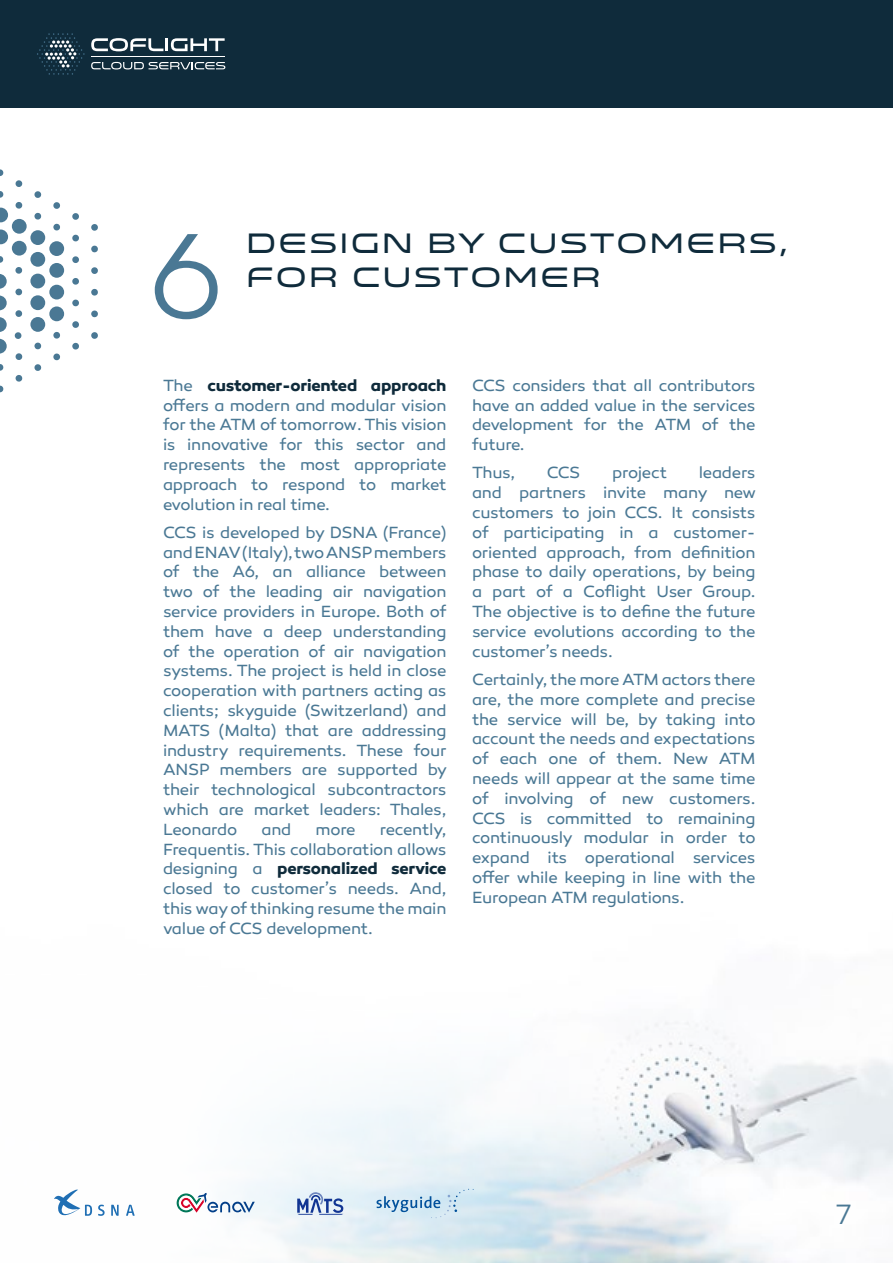
<style>
.page{position:relative;width:893px;height:1263px;background:#fff}
.page>*{position:absolute;margin:0;border:0;box-sizing:border-box;transform-origin:0 0}
.t1{font:300 122.55px "Canaro";color:#4a7894}
.t2{font:28.5px "Venera 700";letter-spacing:.1em;color:#0f2b3b}
.t3{font:300 28.5px "Canaro";color:#4a7894}
.t4{font:16.5px/19.8px "Canaro";letter-spacing:-.015em;color:#4a7894;text-align:justify}
.s1{font-weight:700;color:#0f2b3b}
</style>
<div class="page">
<img style="left:75px;top:1021px;width:818px;height:242px">
<div style="left:0;top:0;width:893px;height:107px;background:#0f2b3b"></div>
<hr style="left:91px;top:56px;width:134px;height:1px;background:#fff">
<svg style="left:37px;top:33px;width:48px;height:42px"></svg>
<svg style="left:91px;top:62px;width:134px;height:7px"></svg>
<svg style="left:91px;top:38px;width:134px;height:13px"></svg>
<svg style="left:98px;top:1204px;width:7px;height:12px"></svg>
<svg style="left:126px;top:1204px;width:9px;height:12px"></svg>
<svg style="left:111px;top:1204px;width:8px;height:12px"></svg>
<svg style="left:54px;top:1190px;width:38px;height:26px"></svg>
<svg style="left:177px;top:1193px;width:78px;height:19px"></svg>
<svg style="left:376px;top:1189px;width:98px;height:29px"></svg>
<svg style="left:297px;top:1192px;width:46px;height:23px"></svg>
<svg style="left:16px;top:202px;width:6px;height:7px"></svg>
<svg style="left:16px;top:180px;width:6px;height:7px"></svg>
<svg style="left:0;top:191px;width:4px;height:7px"></svg>
<svg style="left:0;top:169px;width:4px;height:7px"></svg>
<svg style="left:91px;top:332px;width:7px;height:7px"></svg>
<svg style="left:72px;top:342px;width:7px;height:8px"></svg>
<svg style="left:91px;top:310px;width:7px;height:8px"></svg>
<svg style="left:72px;top:321px;width:7px;height:7px"></svg>
<svg style="left:91px;top:289px;width:7px;height:7px"></svg>
<svg style="left:72px;top:299px;width:7px;height:7px"></svg>
<svg style="left:53px;top:332px;width:7px;height:7px"></svg>
<svg style="left:72px;top:278px;width:7px;height:7px"></svg>
<svg style="left:91px;top:267px;width:7px;height:7px"></svg>
<svg style="left:91px;top:246px;width:7px;height:7px"></svg>
<svg style="left:72px;top:256px;width:7px;height:7px"></svg>
<svg style="left:91px;top:224px;width:7px;height:7px"></svg>
<svg style="left:72px;top:235px;width:7px;height:7px"></svg>
<svg style="left:72px;top:213px;width:7px;height:7px"></svg>
<svg style="left:53px;top:224px;width:7px;height:7px"></svg>
<svg style="left:53px;top:202px;width:7px;height:7px"></svg>
<svg style="left:34px;top:213px;width:8px;height:7px"></svg>
<svg style="left:34px;top:191px;width:7px;height:7px"></svg>
<svg style="left:16px;top:375px;width:7px;height:7px"></svg>
<svg style="left:0;top:385px;width:4px;height:8px"></svg>
<svg style="left:0;top:364px;width:4px;height:7px"></svg>
<svg style="left:34px;top:364px;width:8px;height:7px"></svg>
<svg style="left:34px;top:342px;width:8px;height:8px"></svg>
<svg style="left:16px;top:353px;width:7px;height:7px"></svg>
<svg style="left:53px;top:353px;width:7px;height:7px"></svg>
<svg style="left:15px;top:267px;width:7px;height:7px"></svg>
<svg style="left:0;top:256px;width:4px;height:7px"></svg>
<svg style="left:15px;top:332px;width:7px;height:7px"></svg>
<svg style="left:15px;top:310px;width:8px;height:7px"></svg>
<svg style="left:15px;top:288px;width:8px;height:7px"></svg>
<div style="left:49px;top:306px;width:15px;height:15px;background:#4a7894;border-radius:50%"></div>
<div style="left:30px;top:317px;width:15px;height:15px;background:#4a7894;border-radius:50%"></div>
<svg style="left:0;top:339px;width:7px;height:15px"></svg>
<svg style="left:0;top:317px;width:7px;height:15px"></svg>
<svg style="left:0;top:296px;width:7px;height:14px"></svg>
<svg style="left:0;top:274px;width:7px;height:15px"></svg>
<div style="left:30px;top:295px;width:15px;height:15px;background:#4a7894;border-radius:50%"></div>
<div style="left:30px;top:274px;width:15px;height:14px;background:#4a7894;border-radius:50%"></div>
<div style="left:30px;top:252px;width:15px;height:15px;background:#4a7894;border-radius:50%"></div>
<div style="left:12px;top:241px;width:15px;height:15px;background:#4a7894;border-radius:50%"></div>
<div style="left:12px;top:219px;width:15px;height:15px;background:#4a7894;border-radius:50%"></div>
<svg style="left:0;top:229px;width:8px;height:15px"></svg>
<svg style="left:0;top:208px;width:8px;height:14px"></svg>
<div style="left:30px;top:230px;width:15px;height:15px;background:#4a7894;border-radius:50%"></div>
<div style="left:49px;top:285px;width:15px;height:14px;background:#4a7894;border-radius:50%"></div>
<div style="left:49px;top:263px;width:15px;height:15px;background:#4a7894;border-radius:50%"></div>
<div style="left:49px;top:241px;width:15px;height:15px;background:#4a7894;border-radius:50%"></div>
<h1 class="t1" style="left:148px;top:205px;width:78px">6</h1>
<h2 class="t2" style="left:246px;top:226px;width:543px">DESIGN BY CUSTOMERS,</h2>
<h2 class="t2" style="left:246px;top:260px;width:356px">FOR CUSTOMER</h2>
<p class="t4" style="left:163px;top:375px;width:285px">The <span class="s1">customer-oriented approach </span>offers a modern and modular vision for the ATM of tomorrow. This vision is innovative for this sector and represents the most appropriate approach to respond to market evolution in real time.</p>
<p class="t4" style="left:163px;top:522px;width:286px">CCS is developed by DSNA (France) and ENAV (Italy), two ANSP members of the A6, an alliance between two of the leading air navigation service providers in Europe. Both of them have a deep understanding of the operation of air navigation systems. The project is held in close cooperation with partners acting as clients; skyguide (Switzerland) and MATS (Malta) that are addressing industry requirements. These four ANSP members are supported by their technological subcontractors which are market leaders: Thales, Leonardo</p>
<p class="t4" style="left:163px;top:819px;width:285px;text-indent:217px">recently, Frequentis. This collaboration allows designing a <span class="s1">personalized service </span>closed to customer’s needs. And, this way of thinking resume the main value of CCS development.</p>
<p class="t4" style="left:261px;top:819px;width:31px">and</p>
<p class="t4" style="left:316px;top:819px;width:42px">more</p>
<p class="t4" style="left:472px;top:375px;width:285px">CCS considers that all contributors have an added value in the services development for the ATM of the future.</p>
<p class="t4" style="left:472px;top:463px;width:45px">Thus,</p>
<p class="t4" style="left:547px;top:463px;width:35px">CCS</p>
<p class="t4" style="left:612px;top:463px;width:56px">project</p>
<p class="t4" style="left:472px;top:463px;width:286px;text-indent:227px">leaders and partners invite many new customers to join CCS. It consists of participating in a customer&shy;oriented approach, from definition phase to daily operations, by being a part of a Coflight User Group.<br>The objective is to define the future service evolutions according to the customer’s needs.</p>
<p class="t4" style="left:472px;top:670px;width:285px">Certainly, the more ATM actors there are, the more complete and precise the service will be, by taking into account the needs and expectations of each one of them. New ATM needs will appear at the same time of involving of new customers.<br>CCS is committed to remaining continuously modular in order to expand its operational services offer while keeping in line with the European ATM regulations.</p>
<h2 class="t3" style="left:836px;top:1198px;width:17px">7</h2>
</div>
